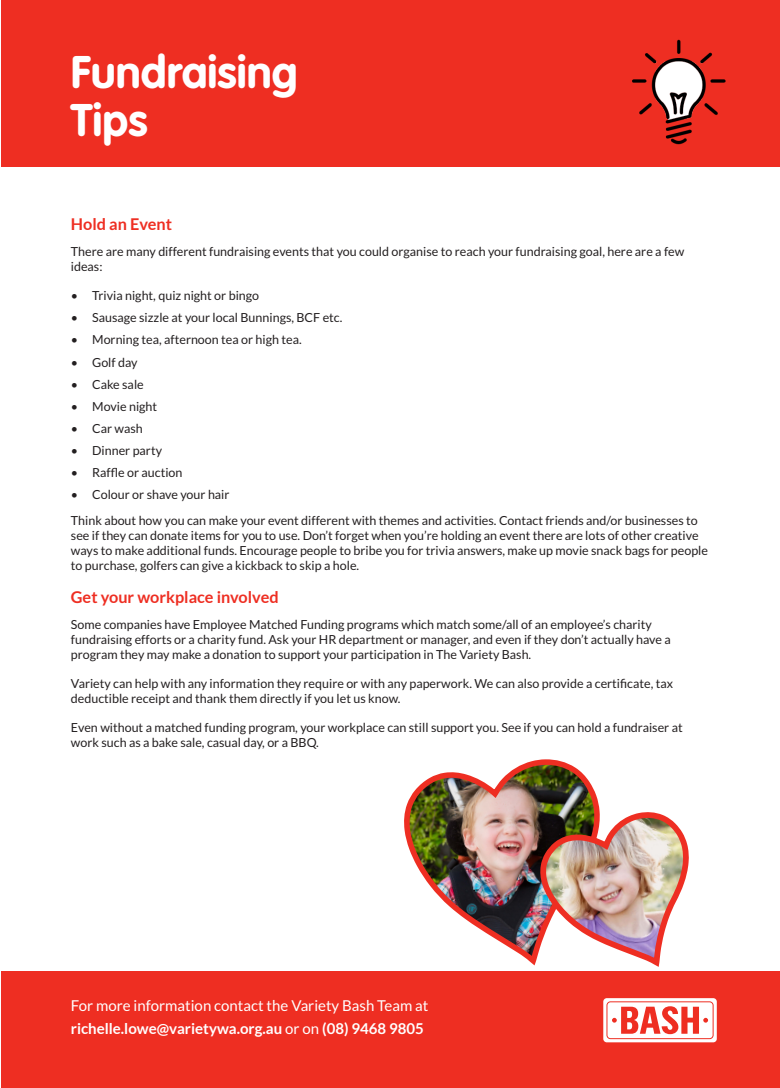
<style>
.page{position:relative;width:780px;height:1088px;background:#fff}
.page>*{position:absolute;margin:0;border:0;box-sizing:border-box;transform-origin:0 0}
.t1{font:700 45px/47.5px "VAG Rounded Std";color:#fff}
.SUB_HEAD_2{font:700 16.25px "Lato";color:#ee2e22}
.t2{font:15px/22.5px "Lato";color:#fff}
.BODU{font:12.5px/15px "Lato";color:#231f20}
.s1{font-weight:700}
</style>
<div class="page">
<div style="left:1px;top:971px;width:778px;height:117px;background:#ee2e22"></div>
<div style="left:1px;top:1px;width:778px;height:166px;background:#ee2e22"></div>
<svg style="left:603px;top:998px;width:113px;height:44px"></svg>
<svg style="left:606px;top:1001px;width:107px;height:38px"></svg>
<img style="left:632px;top:39px;width:94px;height:106px">
<img style="left:404px;top:759px;width:196px;height:207px">
<img style="left:536px;top:808px;width:153px;height:159px">
<p class="t1" style="left:71px;top:51px;width:228px">Fundraising<br>Tips</p>
<p class="SUB_HEAD_2" style="left:71px;top:215px;width:103px">Hold an Event</p>
<p class="BODU" style="left:71px;top:244px;width:615px">There are many different fundraising events that you could organise to reach your fundraising goal, here are a few ideas:</p>
<p class="BODU" style="left:71px;top:288px;width:190px">• Trivia night, quiz night or bingo</p>
<p class="BODU" style="left:71px;top:310px;width:273px">• Sausage sizzle at your local Bunnings, BCF etc.</p>
<p class="BODU" style="left:71px;top:332px;width:232px">• Morning tea, afternoon tea or high tea.</p>
<p class="BODU" style="left:71px;top:354px;width:68px">• Golf day</p>
<p class="BODU" style="left:71px;top:376px;width:74px">• Cake sale</p>
<p class="BODU" style="left:71px;top:399px;width:88px">• Movie night</p>
<p class="BODU" style="left:71px;top:421px;width:73px">• Car wash</p>
<p class="BODU" style="left:71px;top:443px;width:93px">• Dinner party</p>
<p class="BODU" style="left:71px;top:465px;width:113px">• Raffle or auction</p>
<p class="BODU" style="left:71px;top:487px;width:160px">• Colour or shave your hair</p>
<p class="BODU" style="left:71px;top:513px;width:638px">Think about how you can make your event different with themes and activities. Contact friends and/or businesses to see if they can donate items for you to use. Don’t forget when you’re holding an event there are lots of other creative ways to make additional funds. Encourage people to bribe you for trivia answers, make up movie snack bags for people to purchase, golfers can give a kickback to skip a hole.</p>
<p class="SUB_HEAD_2" style="left:71px;top:588px;width:209px">Get your workplace involved</p>
<p class="BODU" style="left:71px;top:617px;width:601px">Some companies have Employee Matched Funding programs which match some/all of an employee’s charity fundraising efforts or a charity fund. Ask your HR department or manager, and even if they don’t actually have a program they may make a donation to support your participation in The Variety Bash.</p>
<p class="BODU" style="left:71px;top:676px;width:603px">Variety can help with any information they require or with any paperwork. We can also provide a certificate, tax deductible receipt and thank them directly if you let us know.</p>
<p class="BODU" style="left:71px;top:720px;width:613px">Even without a matched funding program, your workplace can still support you. See if you can hold a fundraiser at work such as a bake sale, casual day, or a BBQ.</p>
<p class="t2" style="left:71px;top:995px;width:359px">For more information contact the Variety Bash Team at <span class="s1">richelle.lowe@varietywa.org.au</span> or on <span class="s1">(08) 9468 9805</span></p>
</div>
